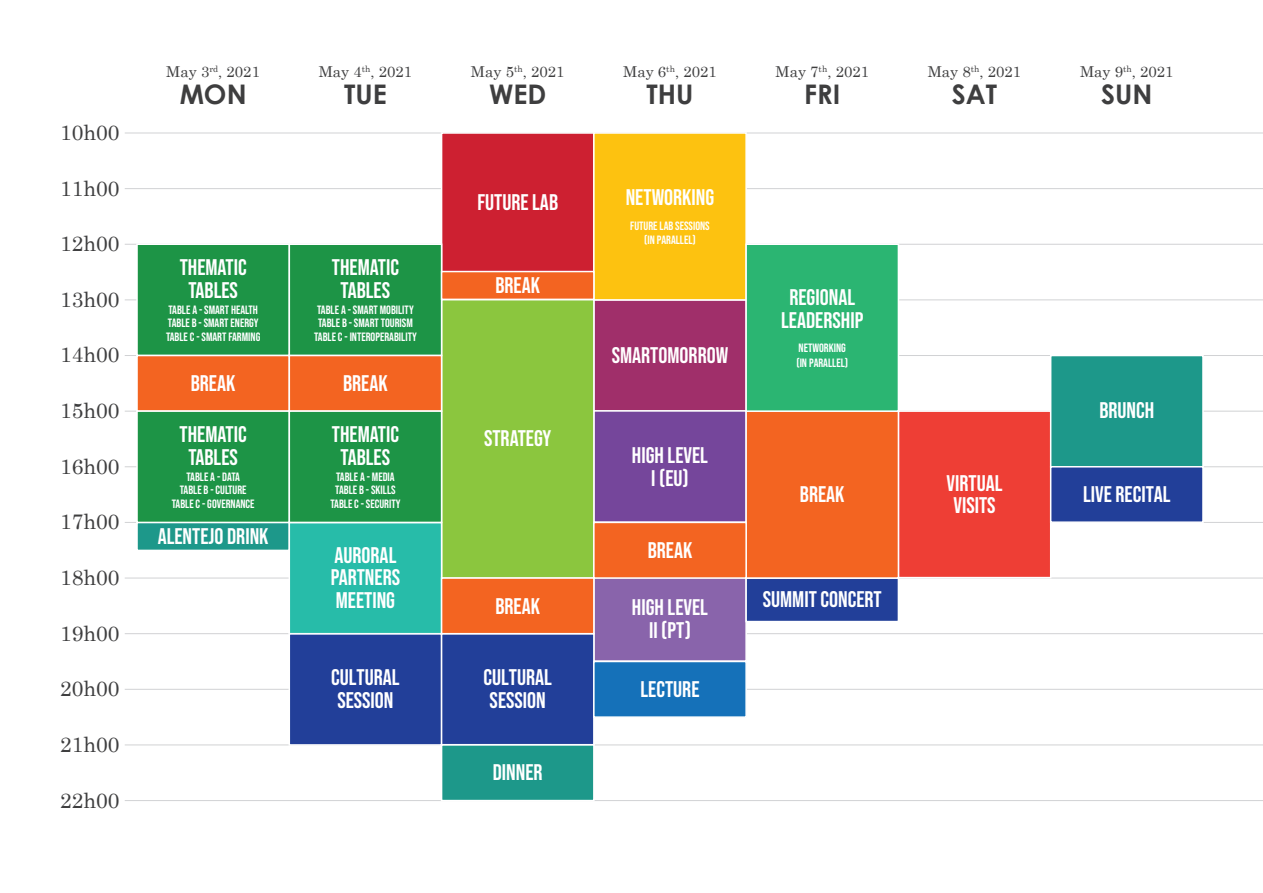
<style>
.page{position:relative;width:1263px;height:893px;background:#fff}
.page>*{position:absolute;margin:0;border:0;box-sizing:border-box;transform-origin:0 0}
.t1{font:700 27px "Century Gothic";color:#3e3e3f}
.t2{font:22.5px/22.5px "Bebas Neue";color:#fff;text-align:center}
.t3{font:21px "Century Schoolbook";color:#3e3e3f}
.t4{font:15px "Century Schoolbook";color:#3e3e3f}
.t5{font:12px/13.5px "Bebas Neue";color:#fff;text-align:center}
</style>
<div class="page">
<hr style="left:125px;top:188px;width:1138px;height:1px;background:#d1d2d4">
<hr style="left:125px;top:244px;width:1138px;height:1px;background:#d1d2d4">
<hr style="left:125px;top:299px;width:1138px;height:1px;background:#d1d2d4">
<hr style="left:125px;top:355px;width:1138px;height:1px;background:#d1d2d4">
<hr style="left:125px;top:411px;width:1138px;height:1px;background:#d1d2d4">
<hr style="left:125px;top:466px;width:1138px;height:1px;background:#d1d2d4">
<hr style="left:125px;top:522px;width:1138px;height:1px;background:#d1d2d4">
<hr style="left:125px;top:578px;width:1138px;height:1px;background:#d1d2d4">
<hr style="left:125px;top:633px;width:1138px;height:1px;background:#d1d2d4">
<hr style="left:125px;top:689px;width:1138px;height:1px;background:#d1d2d4">
<hr style="left:125px;top:744px;width:1138px;height:1px;background:#d1d2d4">
<hr style="left:125px;top:800px;width:1138px;height:1px;background:#d1d2d4">
<div style="left:593px;top:299px;width:154px;height:113px;background:#a02f6a"></div>
<div style="left:593px;top:410px;width:154px;height:113px;background:#75469b;border:2px solid #fff"></div>
<div style="left:593px;top:577px;width:154px;height:85px;background:#8964ab;border:2px solid #fff"></div>
<hr style="left:125px;top:133px;width:1138px;height:1px;background:#d1d2d4">
<div style="left:441px;top:299px;width:154px;height:280px;background:#8bc63e;border:2px solid #fff"></div>
<div style="left:441px;top:744px;width:154px;height:57px;background:#1d988a;border:2px solid #fff"></div>
<div style="left:441px;top:132px;width:154px;height:141px;background:#cd2031;border:2px solid #fff"></div>
<div style="left:898px;top:411px;width:153px;height:167px;background:#ee3e35"></div>
<div style="left:898px;top:410px;width:153px;height:168px;border:2px solid #fff"></div>
<div style="left:136px;top:522px;width:154px;height:29px;background:#1d988a;border:2px solid #fff"></div>
<div style="left:289px;top:522px;width:153px;height:112px;background:#27bca9"></div>
<div style="left:289px;top:633px;width:153px;height:113px;background:#223f99;border:2px solid #fff"></div>
<div style="left:745px;top:577px;width:154px;height:45px;background:#223f99;border:2px solid #fff"></div>
<div style="left:136px;top:243px;width:154px;height:113px;background:#1d9446;border:2px solid #fff"></div>
<div style="left:593px;top:132px;width:154px;height:169px;background:#fdc210;border:2px solid #fff"></div>
<div style="left:136px;top:355px;width:154px;height:57px;background:#f36421;border:2px solid #fff"></div>
<div style="left:441px;top:633px;width:154px;height:112px;background:#223f99;border:2px solid #fff"></div>
<div style="left:136px;top:410px;width:154px;height:113px;background:#1d9446;border:2px solid #fff"></div>
<div style="left:289px;top:243px;width:153px;height:113px;background:#1d9446;border:2px solid #fff"></div>
<div style="left:289px;top:355px;width:153px;height:57px;background:#f36421;border:2px solid #fff"></div>
<div style="left:745px;top:410px;width:154px;height:169px;background:#f36421;border:2px solid #fff"></div>
<div style="left:593px;top:522px;width:154px;height:57px;background:#f36421;border:2px solid #fff"></div>
<div style="left:593px;top:661px;width:154px;height:57px;background:#1571b9;border:2px solid #fff"></div>
<div style="left:441px;top:577px;width:154px;height:57px;background:#f36421;border:2px solid #fff"></div>
<div style="left:441px;top:271px;width:154px;height:29px;background:#f36421;border:2px solid #fff"></div>
<div style="left:289px;top:410px;width:153px;height:113px;background:#1d9446;border:2px solid #fff"></div>
<div style="left:1050px;top:355px;width:154px;height:112px;background:#1d988a;border:2px solid #fff"></div>
<div style="left:1050px;top:466px;width:154px;height:57px;background:#223f99;border:2px solid #fff"></div>
<div style="left:745px;top:243px;width:154px;height:169px;background:#2bb572;border:2px solid #fff"></div>
<p class="t3" style="left:60px;top:119px;width:61px">10h00</p>
<p class="t3" style="left:60px;top:175px;width:61px">11h00</p>
<p class="t3" style="left:60px;top:230px;width:61px">12h00</p>
<p class="t3" style="left:60px;top:286px;width:61px">13h00</p>
<p class="t3" style="left:60px;top:342px;width:61px">14h00</p>
<p class="t3" style="left:60px;top:397px;width:61px">15h00</p>
<p class="t3" style="left:60px;top:453px;width:61px">16h00</p>
<p class="t3" style="left:60px;top:509px;width:61px">17h00</p>
<p class="t3" style="left:60px;top:564px;width:61px">18h00</p>
<p class="t3" style="left:60px;top:620px;width:61px">19h00</p>
<p class="t3" style="left:60px;top:675px;width:61px">20h00</p>
<p class="t3" style="left:60px;top:731px;width:61px">21h00</p>
<p class="t3" style="left:60px;top:787px;width:61px">22h00</p>
<p class="t4" style="left:166px;top:62px;width:95px">May 3<sup>rd</sup>, 2021</p>
<p class="t1" style="left:180px;top:73px;width:68px">MON</p>
<p class="t2" style="left:180px;top:256px;width:69px">THEMATIC<br>TABLES</p>
<p class="t5" style="left:166px;top:303px;width:96px;text-align:left">TABLE A - SMART HEALTH<br>TABLE B - SMART ENERGY<br>TABLE C - SMART FARMING</p>
<p class="t2" style="left:191px;top:372px;width:46px">BREAK</p>
<p class="t2" style="left:180px;top:423px;width:69px">THEMATIC<br>TABLES</p>
<p class="t5" style="left:172px;top:470px;width:84px">TABLE A - DATA<br>TABLE B - CULTURE<br>TABLE C - GOVERNANCE</p>
<p class="t2" style="left:158px;top:524px;width:112px">ALENTEJO DRINK</p>
<p class="t4" style="left:319px;top:62px;width:95px">May 4<sup>th</sup>, 2021</p>
<p class="t1" style="left:344px;top:73px;width:44px">TUE</p>
<p class="t2" style="left:332px;top:256px;width:69px">THEMATIC<br>TABLES</p>
<p class="t5" style="left:314px;top:303px;width:104px">TABLE A - SMART MOBILITY<br>TABLE B - SMART TOURISM<br>TABLE C - INTEROPERABILITY</p>
<p class="t2" style="left:343px;top:372px;width:46px">BREAK</p>
<p class="t2" style="left:332px;top:423px;width:69px">THEMATIC<br>TABLES</p>
<p class="t5" style="left:330px;top:470px;width:72px">TABLE A - MEDIA<br>TABLE B - SKILLS<br>TABLE C - SECURITY</p>
<p class="t2" style="left:331px;top:544px;width:71px;text-align:left">AURORAL<br>PARTNERS<br>MEETING</p>
<p class="t4" style="left:471px;top:62px;width:95px">May 5<sup>th</sup>, 2021</p>
<p class="t1" style="left:489px;top:73px;width:59px">WED</p>
<p class="t2" style="left:477px;top:191px;width:82px">FUTURE LAB</p>
<p class="t2" style="left:495px;top:273px;width:46px">BREAK</p>
<p class="t2" style="left:484px;top:427px;width:69px">STRATEGY</p>
<p class="t2" style="left:495px;top:595px;width:46px">BREAK</p>
<p class="t2" style="left:331px;top:666px;width:70px;text-align:left">CULTURAL<br>SESSION</p>
<p class="t2" style="left:483px;top:666px;width:70px;text-align:left">CULTURAL<br>SESSION</p>
<p class="t2" style="left:493px;top:761px;width:51px">DINNER</p>
<p class="t4" style="left:623px;top:62px;width:95px">May 6<sup>th</sup>, 2021</p>
<p class="t1" style="left:646px;top:73px;width:48px">THU</p>
<p class="t2" style="left:626px;top:186px;width:90px">NETWORKING</p>
<p class="t5" style="left:630px;top:218px;width:81px;line-height:14.4px">FUTURE LAB SESSIONS (IN PARALLEL)</p>
<p class="t2" style="left:612px;top:343px;width:118px">SMARTOMORROW</p>
<p class="t2" style="left:632px;top:444px;width:78px">HIGH LEVEL<br>I (EU)</p>
<p class="t2" style="left:648px;top:539px;width:46px">BREAK</p>
<p class="t2" style="left:632px;top:596px;width:78px">HIGH LEVEL<br>II (PT)</p>
<p class="t2" style="left:640px;top:678px;width:60px">LECTURE</p>
<p class="t4" style="left:775px;top:62px;width:95px">May 7<sup>th</sup>, 2021</p>
<p class="t1" style="left:804px;top:73px;width:38px">FRI</p>
<p class="t2" style="left:781px;top:286px;width:84px">REGIONAL<br>LEADERSHIP</p>
<p class="t5" style="left:796px;top:341px;width:53px;line-height:14.4px;text-align:left">NETWORKING (IN PARALLEL)</p>
<p class="t2" style="left:800px;top:483px;width:46px">BREAK</p>
<p class="t2" style="left:763px;top:588px;width:121px">SUMMIT CONCERT</p>
<p class="t4" style="left:928px;top:62px;width:95px">May 8<sup>th</sup>, 2021</p>
<p class="t1" style="left:952px;top:73px;width:47px">SAT</p>
<p class="t2" style="left:946px;top:471px;width:57px">VIRTUAL<br>VISITS</p>
<p class="t4" style="left:1080px;top:62px;width:95px">May 9<sup>th</sup>, 2021</p>
<p class="t1" style="left:1101px;top:73px;width:53px">SUN</p>
<p class="t2" style="left:1099px;top:399px;width:56px">BRUNCH</p>
<p class="t2" style="left:1083px;top:482px;width:89px">LIVE RECITAL</p>
</div>
